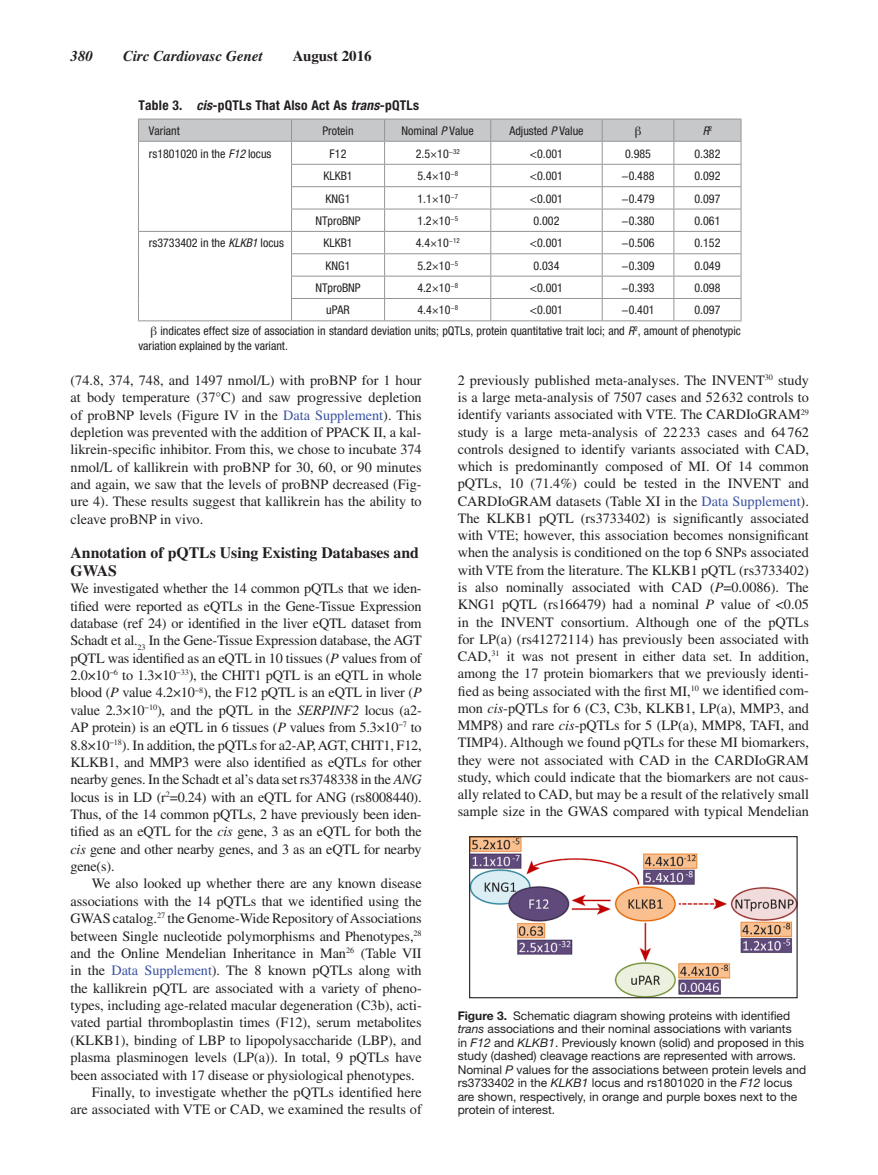
<style>
.page{position:relative;width:878px;height:1175px;background:#fff}
.page>*{position:absolute;margin:0;border:0;box-sizing:border-box;transform-origin:0 0}
.t1{font:700 15.75px/17.4px "Times";color:#231f20}
.t2{font:italic 700 15px "Times";color:#231f20}
.t3{font:700 15px "Times";color:#231f20}
.t4{font:14.25px/17.2px "Times";letter-spacing:-.005em;color:#231f20;text-align:justify}
.t5{font:700 condensed 13.5px "Helvetica Neue";letter-spacing:.02em;color:#231f20}
.t6{font:condensed 12px/20.2px "Helvetica Neue";color:#231f20}
.t7{font:12px/13.5px "Helvetica Neue";color:#231f20}
.t8{font:italic condensed 12px "Helvetica Neue";color:#231f20}
.t9{font:12px "Gandhari Unicode";color:#231f20}
.s1{font-style:italic}
.s2{font-family:"Gandhari Unicode";font-stretch:normal}
.s3{color:#3a53a3}
.s4{font-weight:700}
</style>
<div class="page">
<hr style="left:138px;top:320px;width:153px;height:1px;background:#939598">
<hr style="left:291px;top:320px;width:93px;height:1px;background:#939598">
<hr style="left:384px;top:320px;width:106px;height:1px;background:#939598">
<hr style="left:490px;top:320px;width:112px;height:1px;background:#939598">
<hr style="left:602px;top:320px;width:72px;height:1px;background:#939598">
<svg style="left:138px;top:119px;width:603px;height:201px"></svg>
<hr style="left:674px;top:320px;width:67px;height:1px;background:#939598">
<img style="left:471px;top:838px;width:324px;height:158px">
<div style="left:469px;top:836px;width:328px;height:162px;border:1px solid #231f20"></div>
<p class="t2" style="left:70px;top:47px;width:24px">380</p>
<p class="t2" style="left:123px;top:47px;width:141px">Circ Cardiovasc Genet</p>
<p class="t3" style="left:293px;top:47px;width:80px">August 2016</p>
<p class="t5" style="left:138px;top:97px;width:282px">Table 3. <span class="s1">cis</span>-pQTLs That Also Act As <span class="s1">trans</span>-pQTLs</p>
<p class="t6" style="left:149px;top:121px;width:32px">Variant</p>
<p class="t6" style="left:322px;top:121px;width:33px">Protein</p>
<p class="t6" style="left:401px;top:121px;width:74px">Nominal <span class="s1">P</span> Value</p>
<p class="t6" style="left:509px;top:121px;width:76px">Adjusted <span class="s1">P</span> Value</p>
<p class="t9" style="left:634px;top:124px;width:8px">β</p>
<p class="t8" style="left:702px;top:124px;width:11px">R<sup>2</sup></p>
<p class="t6" style="left:149px;top:143px;width:124px">rs1801020 in the <span class="s1">F12</span> locus</p>
<p class="t6" style="left:329px;top:143px;width:18px">F12</p>
<p class="t6" style="left:415px;top:143px;width:45px">2.5×10<sup>−32</sup></p>
<p class="t6" style="left:530px;top:143px;width:35px">&lt;0.001</p>
<p class="t6" style="left:625px;top:143px;width:27px">0.985</p>
<p class="t6" style="left:694px;top:143px;width:27px">0.382</p>
<p class="t6" style="left:323px;top:166px;width:31px">KLKB1</p>
<p class="t6" style="left:417px;top:166px;width:42px">5.4×10<sup>−8</sup></p>
<p class="t6" style="left:530px;top:166px;width:35px">&lt;0.001</p>
<p class="t6" style="left:621px;top:166px;width:35px">−0.488</p>
<p class="t6" style="left:694px;top:166px;width:27px">0.092</p>
<p class="t6" style="left:325px;top:188px;width:26px">KNG1</p>
<p class="t6" style="left:417px;top:188px;width:42px">1.1×10<sup>−7</sup></p>
<p class="t6" style="left:530px;top:188px;width:35px">&lt;0.001</p>
<p class="t6" style="left:621px;top:188px;width:35px">−0.479</p>
<p class="t6" style="left:694px;top:188px;width:27px">0.097</p>
<p class="t6" style="left:315px;top:210px;width:47px">NTproBNP</p>
<p class="t6" style="left:417px;top:210px;width:42px">1.2×10<sup>−5</sup></p>
<p class="t6" style="left:533px;top:210px;width:27px">0.002</p>
<p class="t6" style="left:621px;top:210px;width:35px">−0.380</p>
<p class="t6" style="left:694px;top:210px;width:27px">0.061</p>
<p class="t6" style="left:149px;top:233px;width:136px">rs3733402 in the <span class="s1">KLKB1</span> locus</p>
<p class="t6" style="left:323px;top:233px;width:31px">KLKB1</p>
<p class="t6" style="left:415px;top:233px;width:45px">4.4×10<sup>−12</sup></p>
<p class="t6" style="left:530px;top:233px;width:35px">&lt;0.001</p>
<p class="t6" style="left:621px;top:233px;width:35px">−0.506</p>
<p class="t6" style="left:694px;top:233px;width:27px">0.152</p>
<p class="t6" style="left:325px;top:255px;width:26px">KNG1</p>
<p class="t6" style="left:417px;top:255px;width:42px">5.2×10<sup>−5</sup></p>
<p class="t6" style="left:533px;top:255px;width:27px">0.034</p>
<p class="t6" style="left:621px;top:255px;width:35px">−0.309</p>
<p class="t6" style="left:694px;top:255px;width:27px">0.049</p>
<p class="t6" style="left:315px;top:277px;width:47px">NTproBNP</p>
<p class="t6" style="left:417px;top:277px;width:42px">4.2×10<sup>−8</sup></p>
<p class="t6" style="left:530px;top:277px;width:35px">&lt;0.001</p>
<p class="t6" style="left:621px;top:277px;width:35px">−0.393</p>
<p class="t6" style="left:694px;top:277px;width:27px">0.098</p>
<p class="t6" style="left:326px;top:300px;width:25px">uPAR</p>
<p class="t6" style="left:417px;top:300px;width:42px">4.4×10<sup>−8</sup></p>
<p class="t6" style="left:530px;top:300px;width:35px">&lt;0.001</p>
<p class="t6" style="left:621px;top:300px;width:35px">−0.401</p>
<p class="t6" style="left:150px;top:300px;width:592px;text-indent:544px">0.097<br><span class="s2">β</span> indicates effect size of association in standard deviation units; pQTLs, protein quantitative trait loci; and <span class="s1">R</span><sup>2</sup>, amount of phenotypic</p>
<p class="t6" style="left:138px;top:335px;width:151px">variation explained by the variant.</p>
<p class="t4" style="left:70px;top:371px;width:353px">(74.8, 374, 748, and 1497 nmol/L) with proBNP for 1 hour at body temperature (37°C) and saw progressive depletion of proBNP levels (Figure IV in the <span class="s3">Data Supplement</span>). This depletion was prevented with the addition of PPACK II, a kal&shy;likrein-specific inhibitor. From this, we chose to incubate 374 nmol/L of kallikrein with proBNP for 30, 60, or 90 minutes and again, we saw that the levels of proBNP decreased (Fig&shy;ure 4). These results suggest that kallikrein has the ability to cleave proBNP in vivo.</p>
<p class="t1" style="left:70px;top:544px;width:350px">Annotation of pQTLs Using Existing Databases and<br>GWAS</p>
<p class="t4" style="left:70px;top:579px;width:353px">We investigated whether the 14 common pQTLs that we iden&shy;tified were reported as eQTLs in the Gene-Tissue Expression database (ref 24) or identified in the liver eQTL dataset from Schadt et al.<sub>23</sub> In the Gene-Tissue Expression database, the AGT pQTL was identified as an eQTL in 10 tissues (<span class="s1">P</span> values from of 2.0×10<sup>−6</sup> to 1.3×10<sup>−33</sup>), the CHIT1 pQTL is an eQTL in whole blood (<span class="s1">P</span> value 4.2×10<sup>−8</sup>), the F12 pQTL is an eQTL in liver (<span class="s1">P </span>value 2.3×10<sup>−10</sup>), and the pQTL in the <span class="s1">SERPINF2</span> locus (a2- AP protein) is an eQTL in 6 tissues (<span class="s1">P</span> values from 5.3×10<sup>−7</sup> to 8.8×10<sup>−18</sup>). In addition, the pQTLs for a2-AP, AGT, CHIT1, F12, KLKB1, and MMP3 were also identified as eQTLs for other nearby genes. In the Schadt et al’s data set rs3748338 in the <span class="s1">ANG </span>locus is in LD (r<sup>2</sup>=0.24) with an eQTL for ANG (rs8008440).<br>Thus, of the 14 common pQTLs, 2 have previously been iden&shy;tified as an eQTL for the <span class="s1">cis</span> gene, 3 as an eQTL for both the <span class="s1">cis</span> gene and other nearby genes, and 3 as an eQTL for nearby gene(s).</p>
<p class="t4" style="left:92px;top:875px;width:331px">We also looked up whether there are any known disease</p>
<p class="t4" style="left:71px;top:892px;width:353px">associations with the 14 pQTLs that we identified using the</p>
<p class="t4" style="left:71px;top:909px;width:353px">GWAS catalog.<sup>27</sup> the Genome-Wide Repository of Associations</p>
<p class="t4" style="left:70px;top:927px;width:353px">between Single nucleotide polymorphisms and Phenotypes,<sup>28</sup></p>
<p class="t4" style="left:70px;top:944px;width:352px">and the Online Mendelian Inheritance in Man<sup>26</sup> (Table VII</p>
<p class="t4" style="left:71px;top:961px;width:353px">in the <span class="s3">Data Supplement</span>). The 8 known pQTLs along with</p>
<p class="t4" style="left:71px;top:979px;width:353px">the kallikrein pQTL are associated with a variety of pheno-</p>
<p class="t4" style="left:71px;top:996px;width:353px">types, including age-related macular degeneration (C3b), acti-</p>
<p class="t4" style="left:71px;top:1014px;width:353px">vated partial thromboplastin times (F12), serum metabolites</p>
<p class="t4" style="left:71px;top:1031px;width:353px">(KLKB1), binding of LBP to lipopolysaccharide (LBP), and</p>
<p class="t4" style="left:71px;top:1048px;width:352px">plasma plasminogen levels (LP(a)). In total, 9 pQTLs have</p>
<p class="t4" style="left:71px;top:1066px;width:346px">been associated with 17 disease or physiological phenotypes.</p>
<p class="t4" style="left:92px;top:1083px;width:331px">Finally, to investigate whether the pQTLs identified here</p>
<p class="t4" style="left:71px;top:1100px;width:353px">are associated with VTE or CAD, we examined the results of</p>
<p class="t4" style="left:457px;top:371px;width:353px">2 previously published meta-analyses. The INVENT<sup>30</sup> study is a large meta-analysis of 7507 cases and 52632 controls to identify variants associated with VTE. The CARDIoGRAM<sup>29 </sup>study is a large meta-analysis of 22233 cases and 64762 controls designed to identify variants associated with CAD, which is predominantly composed of MI. Of 14 common pQTLs, 10 (71.4%) could be tested in the INVENT and CARDIoGRAM datasets (Table XI in the <span class="s3">Data Supplement</span>).<br>The KLKB1 pQTL (rs3733402) is significantly associated with VTE; however, this association becomes nonsignificant when the analysis is conditioned on the top 6 SNPs associated with VTE from the literature. The KLKB1 pQTL (rs3733402) is also nominally associated with CAD (<span class="s1">P</span>=0.0086). The KNG1 pQTL (rs166479) had a nominal <span class="s1">P</span> value of &lt;0.05 in the INVENT consortium. Although one of the pQTLs for LP(a) (rs41272114) has previously been associated with CAD,<sup>31</sup> it was not present in either data set. In addition, among the 17 protein biomarkers that we previously identi&shy;fied as being associated with the first MI,<sup>10</sup> we identified com&shy;mon <span class="s1">cis</span>-pQTLs for 6 (C3, C3b, KLKB1, LP(a), MMP3, and MMP8) and rare <span class="s1">cis</span>-pQTLs for 5 (LP(a), MMP8, TAFI, and TIMP4). Although we found pQTLs for these MI biomarkers, they were not associated with CAD in the CARDIoGRAM study, which could indicate that the biomarkers are not caus&shy;ally related to CAD, but may be a result of the relatively small sample size in the GWAS compared with typical Mendelian</p>
<p class="t7" style="left:458px;top:1008px;width:350px"><span class="s4">Figure 3.</span> Schematic diagram showing proteins with identified <span class="s1">trans</span> associations and their nominal associations with variants<br>in <span class="s1">F12</span> and <span class="s1">KLKB1</span>. Previously known (solid) and proposed in this study (dashed) cleavage reactions are represented with arrows.<br>Nominal <span class="s1">P</span> values for the associations between protein levels and rs3733402 in the <span class="s1">KLKB1</span> locus and rs1801020 in the <span class="s1">F12</span> locus are shown, respectively, in orange and purple boxes next to the protein of interest.</p>
</div>
